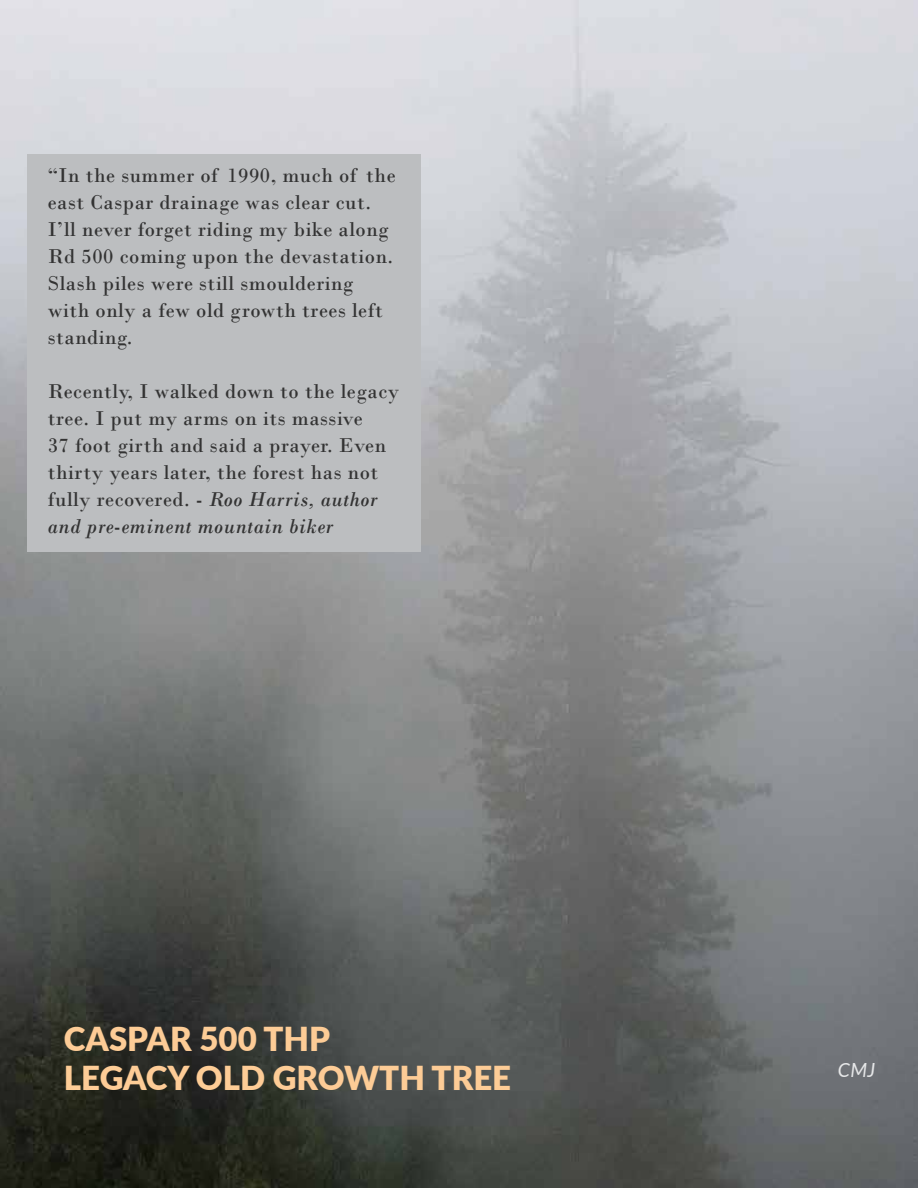
<style>
.page{position:relative;width:918px;height:1188px;background:#fff}
.page>*{position:absolute;margin:0;border:0;box-sizing:border-box;transform-origin:0 0}
.t1{font:900 33px/39.6px "Lato";color:#fdcc96}
.t2{font:21px/27px "Bodoni";letter-spacing:.025em;color:#333}
.t3{font:italic 19.5px "Lato";color:#e6e7e8}
.s1{font-style:italic}
</style>
<div class="page">
<img style="left:0;top:0;width:918px;height:1188px">
<div style="left:28px;top:154px;width:393px;height:398px;background:#bcbec0"></div>
<p class="t2" style="left:48px;top:162px;width:349px">“In the summer of 1990, much of the east Caspar drainage was clear cut.<br>I’ll never forget riding my bike along<br>Rd 500 coming upon the devastation.<br>Slash piles were still smouldering with only a few old growth trees left standing.</p>
<p class="t2" style="left:48px;top:378px;width:353px">Recently, I walked down to the legacy tree. I put my arms on its massive<br>37 foot girth and said a prayer. Even thirty years later, the forest has not fully recovered. <span class="s1">- Roo Harris, author and pre-eminent mountain biker</span></p>
<h1 class="t1" style="left:64px;top:1018px;width:449px">CASPAR 500 THP<br>LEGACY OLD GROWTH TREE</h1>
<p class="t3" style="left:838px;top:1056px;width:39px">CMJ</p>
</div>
